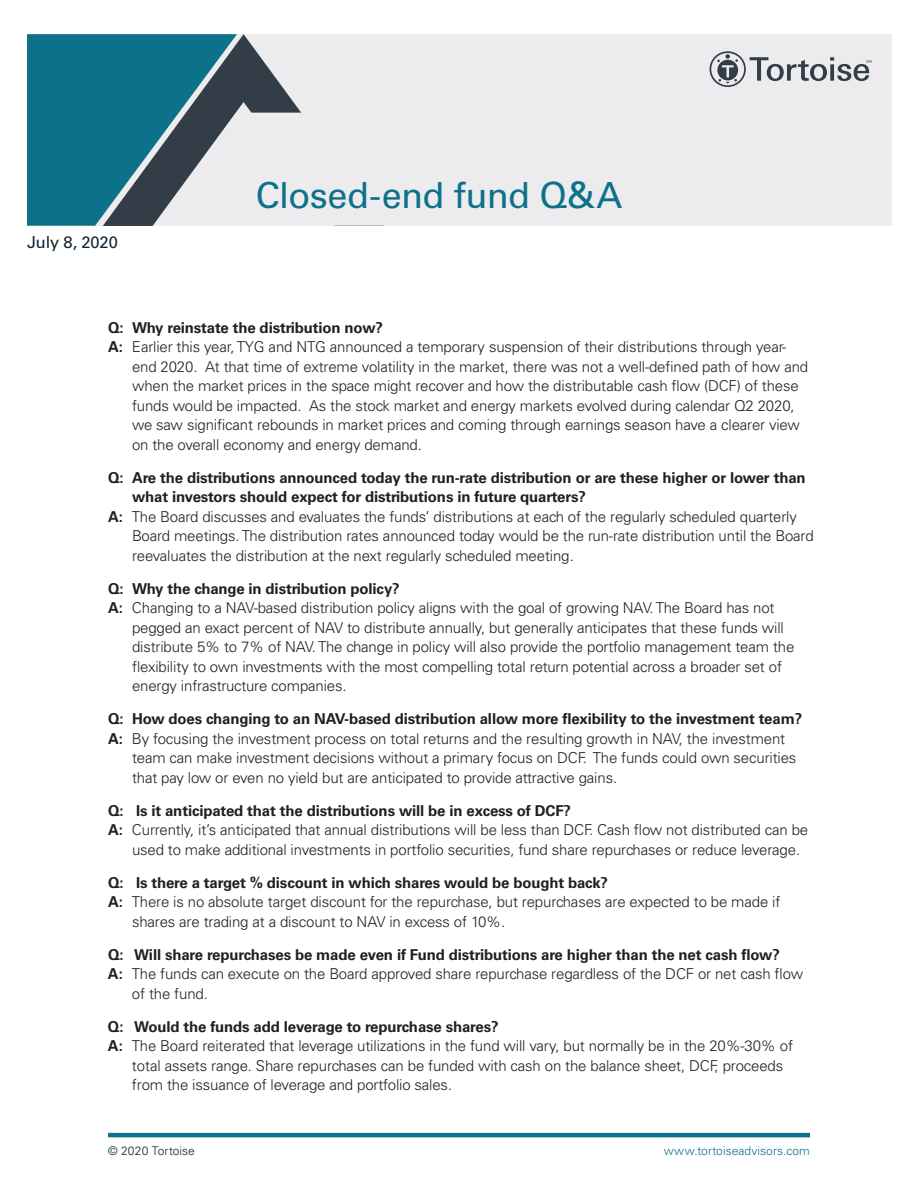
<style>
.page{position:relative;width:918px;height:1188px;background:#fff}
.page>*{position:absolute;margin:0;border:0;box-sizing:border-box;transform-origin:0 0}
.Fund_Tag{font:36px "Univers LT Std";letter-spacing:-.015em;color:#0e718a}
.t1{font:16.5px "Univers LT Std";letter-spacing:-.005em;color:#112530}
.t2{font:300 15px "Univers LT Std";letter-spacing:-.01em;color:#231f20}
.t3{font:700 15px "Univers LT Std";letter-spacing:-.01em;color:#231f20}
.t4{font:300 12px "Univers LT Std";letter-spacing:.005em;color:#0e718a}
.t5{font:300 12px "Univers LT Std";letter-spacing:.005em;color:#112530}
.s1{font-weight:700}
</style>
<div class="page">
<hr style="left:108px;top:1133px;width:702px;height:4px;background:#0e718a">
<div style="left:27px;top:34px;width:864px;height:192px;background:#ececee"></div>
<svg style="left:237px;top:34px;width:65px;height:79px"></svg>
<svg style="left:27px;top:34px;width:210px;height:192px"></svg>
<svg style="left:710px;top:51px;width:162px;height:36px"></svg>
<p class="t1" style="left:27px;top:233px;width:92px">July 8, 2020</p>
<p class="Fund_Tag" style="left:256px;top:174px;width:368px">Closed-end fund Q&amp;A</p>
<p class="t3" style="left:108px;top:319px;width:277px">Q: Why reinstate the distribution now?</p>
<p class="t2" style="left:108px;top:338px;width:680px"><span class="s1">A:</span> Earlier this year, TYG and NTG announced a temporary suspension of their distributions through year-</p>
<p class="t2" style="left:132px;top:357px;width:678px">end 2020. At that time of extreme volatility in the market, there was not a well-defined path of how and</p>
<p class="t2" style="left:132px;top:377px;width:668px">when the market prices in the space might recover and how the distributable cash flow (DCF) of these</p>
<p class="t2" style="left:132px;top:396px;width:664px">funds would be impacted. As the stock market and energy markets evolved during calendar Q2 2020,</p>
<p class="t2" style="left:132px;top:416px;width:670px">we saw significant rebounds in market prices and coming through earnings season have a clearer view</p>
<p class="t2" style="left:132px;top:435px;width:291px">on the overall economy and energy demand.</p>
<p class="t3" style="left:108px;top:469px;width:699px">Q: Are the distributions announced today the run-rate distribution or are these higher or lower than</p>
<p class="t3" style="left:132px;top:488px;width:455px">what investors should expect for distributions in future quarters?</p>
<p class="t2" style="left:108px;top:507px;width:690px"><span class="s1">A:</span> The Board discusses and evaluates the funds’ distributions at each of the regularly scheduled quarterly</p>
<p class="t2" style="left:132px;top:527px;width:683px">Board meetings. The distribution rates announced today would be the run-rate distribution until the Board</p>
<p class="t2" style="left:132px;top:546px;width:443px">reevaluates the distribution at the next regularly scheduled meeting.</p>
<p class="t3" style="left:108px;top:580px;width:293px">Q: Why the change in distribution policy?</p>
<p class="t2" style="left:108px;top:599px;width:668px"><span class="s1">A:</span> Changing to a NAV-based distribution policy aligns with the goal of growing NAV. The Board has not</p>
<p class="t2" style="left:132px;top:618px;width:653px">pegged an exact percent of NAV to distribute annually, but generally anticipates that these funds will</p>
<p class="t2" style="left:132px;top:638px;width:664px">distribute 5% to 7% of NAV. The change in policy will also provide the portfolio management team the</p>
<p class="t2" style="left:132px;top:657px;width:651px">flexibility to own investments with the most compelling total return potential across a broader set of</p>
<p class="t2" style="left:132px;top:677px;width:216px">energy infrastructure companies.</p>
<p class="t3" style="left:108px;top:710px;width:696px">Q: How does changing to an NAV-based distribution allow more flexibility to the investment team?</p>
<p class="t2" style="left:108px;top:729px;width:679px"><span class="s1">A:</span> By focusing the investment process on total returns and the resulting growth in NAV, the investment</p>
<p class="t2" style="left:132px;top:749px;width:666px">team can make investment decisions without a primary focus on DCF. The funds could own securities</p>
<p class="t2" style="left:132px;top:768px;width:487px">that pay low or even no yield but are anticipated to provide attractive gains.</p>
<p class="t3" style="left:108px;top:802px;width:465px">Q: Is it anticipated that the distributions will be in excess of DCF?</p>
<p class="t2" style="left:108px;top:821px;width:702px"><span class="s1">A:</span> Currently, it’s anticipated that annual distributions will be less than DCF. Cash flow not distributed can be</p>
<p class="t2" style="left:132px;top:840px;width:670px">used to make additional investments in portfolio securities, fund share repurchases or reduce leverage.</p>
<p class="t3" style="left:108px;top:874px;width:502px">Q: Is there a target % discount in which shares would be bought back?</p>
<p class="t2" style="left:108px;top:893px;width:674px"><span class="s1">A:</span> There is no absolute target discount for the repurchase, but repurchases are expected to be made if</p>
<p class="t2" style="left:132px;top:912px;width:375px">shares are trading at a discount to NAV in excess of 10%.</p>
<p class="t3" style="left:108px;top:946px;width:673px">Q: Will share repurchases be made even if Fund distributions are higher than the net cash flow?</p>
<p class="t2" style="left:108px;top:965px;width:697px"><span class="s1">A:</span> The funds can execute on the Board approved share repurchase regardless of the DCF or net cash flow</p>
<p class="t2" style="left:132px;top:984px;width:77px">of the fund.</p>
<p class="t3" style="left:108px;top:1018px;width:392px">Q: Would the funds add leverage to repurchase shares?</p>
<p class="t2" style="left:108px;top:1037px;width:687px"><span class="s1">A:</span> The Board reiterated that leverage utilizations in the fund will vary, but normally be in the 20%-30% of</p>
<p class="t2" style="left:132px;top:1056px;width:653px">total assets range. Share repurchases can be funded with cash on the balance sheet, DCF, proceeds</p>
<p class="t2" style="left:132px;top:1076px;width:322px">from the issuance of leverage and portfolio sales.</p>
<p class="t5" style="left:108px;top:1144px;width:88px">© 2020 Tortoise</p>
<p class="t4" style="left:664px;top:1144px;width:148px">www.tortoiseadvisors.com</p>
</div>
